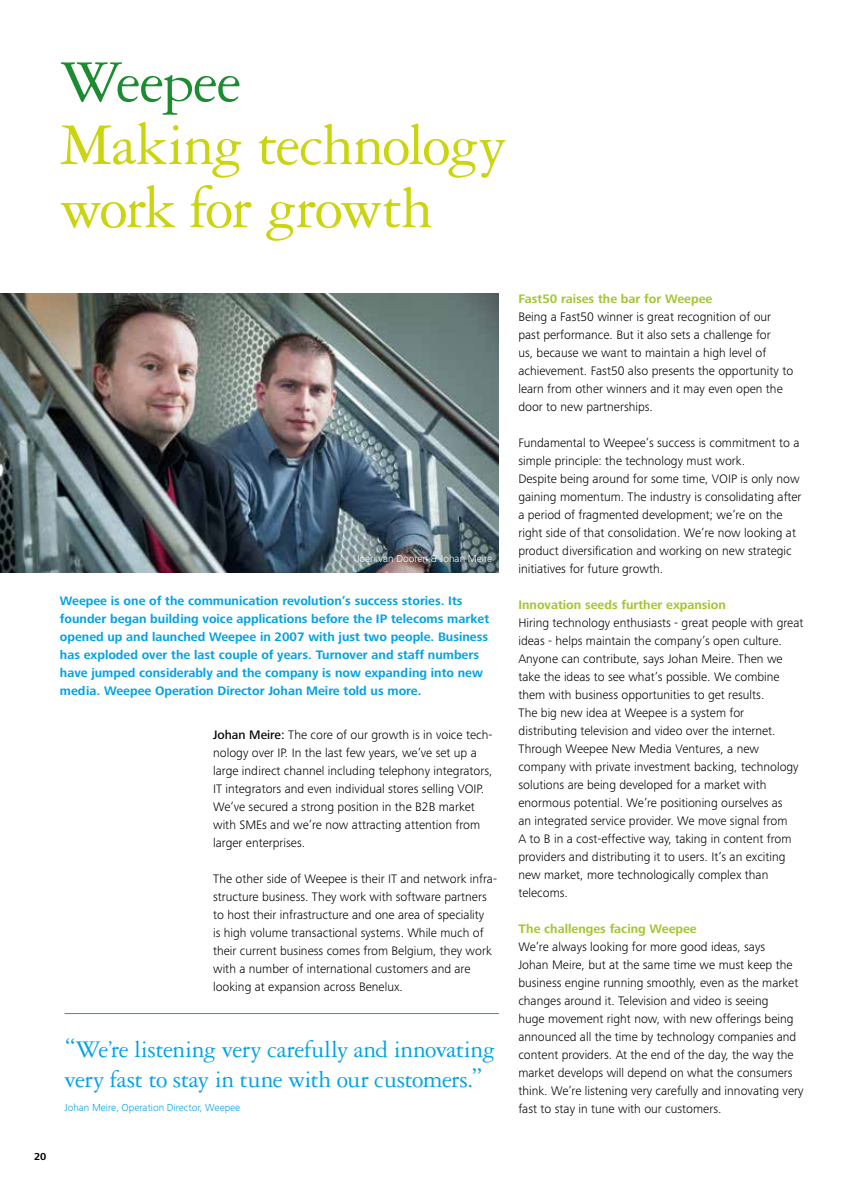
<style>
.page{position:relative;width:864px;height:1191px;background:#fff}
.page>*{position:absolute;margin:0;border:0;box-sizing:border-box;transform-origin:0 0}
.t1{font:63px/63px "Garamond 3 LT Std";letter-spacing:-.03em;color:#cad510}
.t2{font:63px "Garamond 3 LT Std";letter-spacing:-.015em;color:#1b8c30}
.t3{font:25.5px/30px "Garamond 3 LT Std";letter-spacing:-.02em;color:#00a3e2}
.t4{font:300 12.75px/18px "Frutiger Next Pro";color:#000}
.t5{font:700 12.75px/18px "Frutiger Next Pro";color:#00a3e2}
.t6{font:700 12.75px "Frutiger Next Pro";color:#a2c632}
.t7{font:300 10.5px "Frutiger Next Pro";color:#00a3e2}
.t8{font:300 10.5px "Frutiger Next Pro";color:#fff}
.t9{font:700 10.5px "Frutiger Next Pro";color:#000}
.s1{font-weight:500}
.s2{font-size:30px}
</style>
<div class="page">
<img style="left:0;top:293px;width:498px;height:279px">
<hr style="left:64px;top:1013px;width:434px;height:1px;background:#00a3e2">
<h1 class="t2" style="left:60px;top:48px;width:183px">Weepee</h1>
<h1 class="t1" style="left:60px;top:114px;width:448px">Making technology work for growth</h1>
<p class="t8" style="left:356px;top:552px;width:137px">Joeri van Dooren &amp; Johan Meire</p>
<p class="t5" style="left:60px;top:591px;width:430px">Weepee is one of the communication revolution’s success stories. Its founder began building voice applications before the IP telecoms market opened up and launched Weepee in 2007 with just two people. Business has exploded over the last couple of years. Turnover and staff numbers have jumped considerably and the company is now expanding into new media. Weepee Operation Director Johan Meire told us more.</p>
<p class="t4" style="left:213px;top:725px;width:281px"><span class="s1">Johan Meire:</span> The core of our growth is in voice tech&shy;nology over IP. In the last few years, we’ve set up a large indirect channel including telephony integrators, IT integrators and even individual stores selling VOIP.<br>We’ve secured a strong position in the B2B market with SMEs and we’re now attracting attention from larger enterprises.</p>
<p class="t4" style="left:213px;top:869px;width:285px">The other side of Weepee is their IT and network infra&shy;structure business. They work with software partners to host their infrastructure and one area of speciality<br>is high volume transactional systems. While much of their current business comes from Belgium, they work with a number of international customers and are looking at expansion across Benelux.</p>
<p class="t9" style="left:34px;top:1150px;width:14px">20</p>
<h2 class="t3" style="left:64px;top:1034px;width:432px"><span class="s2">“</span>We’re listening very carefully and innovating very fast to stay in tune with our customers.<span class="s2">”</span></h2>
<p class="t7" style="left:64px;top:1101px;width:177px">Johan Meire, Operation Director, Weepee</p>
<p class="t6" style="left:518px;top:291px;width:195px">Fast50 raises the bar for Weepee</p>
<p class="t4" style="left:518px;top:307px;width:276px">Being a Fast50 winner is great recognition of our past performance. But it also sets a challenge for<br>us, because we want to maintain a high level of achievement. Fast50 also presents the opportunity to learn from other winners and it may even open the door to new partnerships.</p>
<p class="t4" style="left:518px;top:433px;width:284px">Fundamental to Weepee’s success is commitment to a simple principle: the technology must work.<br>Despite being around for some time, VOIP is only now gaining momentum. The industry is consolidating after a period of fragmented development; we’re on the right side of that consolidation. We’re now looking at product diversification and working on new strategic initiatives for future growth.</p>
<p class="t6" style="left:518px;top:597px;width:209px">Innovation seeds further expansion</p>
<p class="t4" style="left:518px;top:613px;width:286px">Hiring technology enthusiasts - great people with great ideas - helps maintain the company’s open culture.<br>Anyone can contribute, says Johan Meire. Then we take the ideas to see what’s possible. We combine them with business opportunities to get results.<br>The big new idea at Weepee is a system for distributing television and video over the internet.<br>Through Weepee New Media Ventures, a new company with private investment backing, technology solutions are being developed for a market with enormous potential. We’re positioning ourselves as<br>an integrated service provider. We move signal from<br>A to B in a cost-effective way, taking in content from providers and distributing it to users. It’s an exciting new market, more technologically complex than telecoms.</p>
<p class="t6" style="left:518px;top:921px;width:180px">The challenges facing Weepee</p>
<p class="t4" style="left:518px;top:937px;width:286px">We’re always looking for more good ideas, says<br>Johan Meire, but at the same time we must keep the business engine running smoothly, even as the market changes around it. Television and video is seeing<br>huge movement right now, with new offerings being announced all the time by technology companies and content providers. At the end of the day, the way the market develops will depend on what the consumers think. We’re listening very carefully and innovating very fast to stay in tune with our customers.</p>
</div>
